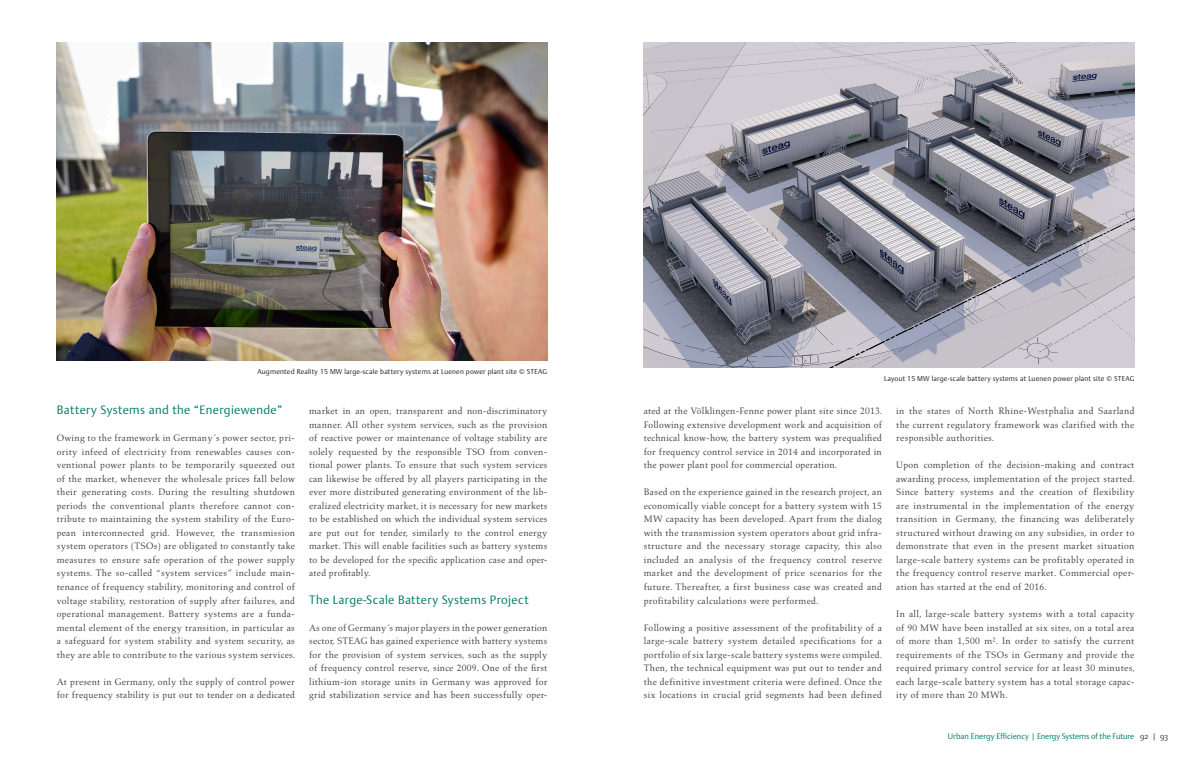
<style>
.page{position:relative;width:1191px;height:766px;background:#fff}
.page>*{position:absolute;margin:0;border:0;box-sizing:border-box;transform-origin:0 0}
.Fliesstext_deutsch{font:300 12px "DTL Argo TOT";letter-spacing:.03em;color:#007d67}
.Fliesstext_deutsch-2{font:9.5px/13.5px "Aldus LT Std";letter-spacing:.03em;color:#3e3e3f;text-align:justify}
.t1{font:300 8px "DTL Argo TOT";letter-spacing:-.015em;color:#007d67}
.t2{font:300 8px "DTL Argo TOT";color:#3e3e3f}
.BU___Anmerkungen{font:300 7px "DTL Argo TOT";letter-spacing:.025em;color:#231f20}
</style>
<div class="page">
<img style="left:57px;top:42px;width:490px;height:318px">
<img style="left:644px;top:42px;width:490px;height:325px">
<p class="BU___Anmerkungen" style="left:257px;top:367px;width:291px">Augmented Reality 15 MW large-scale battery systems at Luenen power plant site © STEAG</p>
<p class="Fliesstext_deutsch" style="left:57px;top:403px;width:227px">Battery Systems and the “Energiewende”</p>
<p class="Fliesstext_deutsch-2" style="left:57px;top:431px;width:240px">Owing to the framework in Germany´s power sector, pri&shy;ority infeed of electricity from renewables causes con&shy;ventional power plants to be temporarily squeezed out of the market, whenever the wholesale prices fall below their generating costs. During the resulting shutdown periods the conventional plants therefore cannot con&shy;tribute to maintaining the system stability of the Euro&shy;pean interconnected grid. However, the transmission system operators (TSOs) are obligated to constantly take measures to ensure safe operation of the power supply systems. The so-called “system services” include main&shy;tenance of frequency stability, monitoring and control of voltage stability, restoration of supply after failures, and operational management. Battery systems are a funda&shy;mental element of the energy transition, in particular as a safeguard for system stability and system security, as they are able to contribute to the various system services.</p>
<p class="Fliesstext_deutsch-2" style="left:57px;top:674px;width:240px">At present in Germany, only the supply of control power for frequency stability is put out to tender on a dedicated</p>
<p class="Fliesstext_deutsch-2" style="left:309px;top:404px;width:240px">market in an open, transparent and non-discriminatory manner. All other system services, such as the provision of reactive power or maintenance of voltage stability are solely requested by the responsible TSO from conven&shy;tional power plants. To ensure that such system services can likewise be offered by all players participating in the ever more distributed generating environment of the lib&shy;eralized electricity market, it is necessary for new markets to be established on which the individual system services are put out for tender, similarly to the control energy market. This will enable facilities such as battery systems to be developed for the specific application case and oper&shy;ated profitably.</p>
<p class="Fliesstext_deutsch" style="left:309px;top:592px;width:221px">The Large-Scale Battery Systems Project</p>
<p class="Fliesstext_deutsch-2" style="left:309px;top:620px;width:240px">As one of Germany´s major players in the power generation sector, STEAG has gained experience with battery systems for the provision of system services, such as the supply of frequency control reserve, since 2009. One of the first lithium-ion storage units in Germany was approved for grid stabilization service and has been successfully oper-</p>
<p class="BU___Anmerkungen" style="left:884px;top:374px;width:252px">Layout 15 MW large-scale battery systems at Luenen power plant site © STEAG</p>
<p class="Fliesstext_deutsch-2" style="left:644px;top:404px;width:240px">ated at the Völklingen-Fenne power plant site since 2013.<br>Following extensive development work and acquisition of technical know-how, the battery system was prequalified for frequency control service in 2014 and incorporated in the power plant pool for commercial operation.</p>
<p class="Fliesstext_deutsch-2" style="left:644px;top:485px;width:240px">Based on the experience gained in the research project, an economically viable concept for a battery system with 15<br>MW capacity has been developed. Apart from the dialog with the transmission system operators about grid infra&shy;structure and the necessary storage capacity, this also included an analysis of the frequency control reserve market and the development of price scenarios for the future. Thereafter, a first business case was created and profitability calculations were performed.</p>
<p class="Fliesstext_deutsch-2" style="left:644px;top:620px;width:240px">Following a positive assessment of the profitability of a large-scale battery system detailed specifications for a portfolio of six large-scale battery systems were compiled.<br>Then, the technical equipment was put out to tender and the definitive investment criteria were defined. Once the six locations in crucial grid segments had been defined</p>
<p class="Fliesstext_deutsch-2" style="left:896px;top:404px;width:240px">in the states of North Rhine-Westphalia and Saarland the current regulatory framework was clarified with the responsible authorities.</p>
<p class="Fliesstext_deutsch-2" style="left:896px;top:458px;width:240px">Upon completion of the decision-making and contract awarding process, implementation of the project started.<br>Since battery systems and the creation of flexibility are instrumental in the implementation of the energy transition in Germany, the financing was deliberately structured without drawing on any subsidies, in order to demonstrate that even in the present market situation large-scale battery systems can be profitably operated in the frequency control reserve market. Commercial oper&shy;ation has started at the end of 2016.</p>
<p class="Fliesstext_deutsch-2" style="left:896px;top:607px;width:240px">In all, large-scale battery systems with a total capacity of 90 MW have been installed at six sites, on a total area of more than 1,500 m². In order to satisfy the current requirements of the TSOs in Germany and provide the required primary control service for at least 30 minutes, each large-scale battery system has a total storage capac&shy;ity of more than 20 MWh.</p>
<p class="t1" style="left:948px;top:730px;width:188px">Urban Energy Efficiency | Energy Systems of the Future</p>
<p class="t2" style="left:1140px;top:730px;width:18px">92 |</p>
<p class="t2" style="left:1160px;top:730px;width:10px">93</p>
</div>
